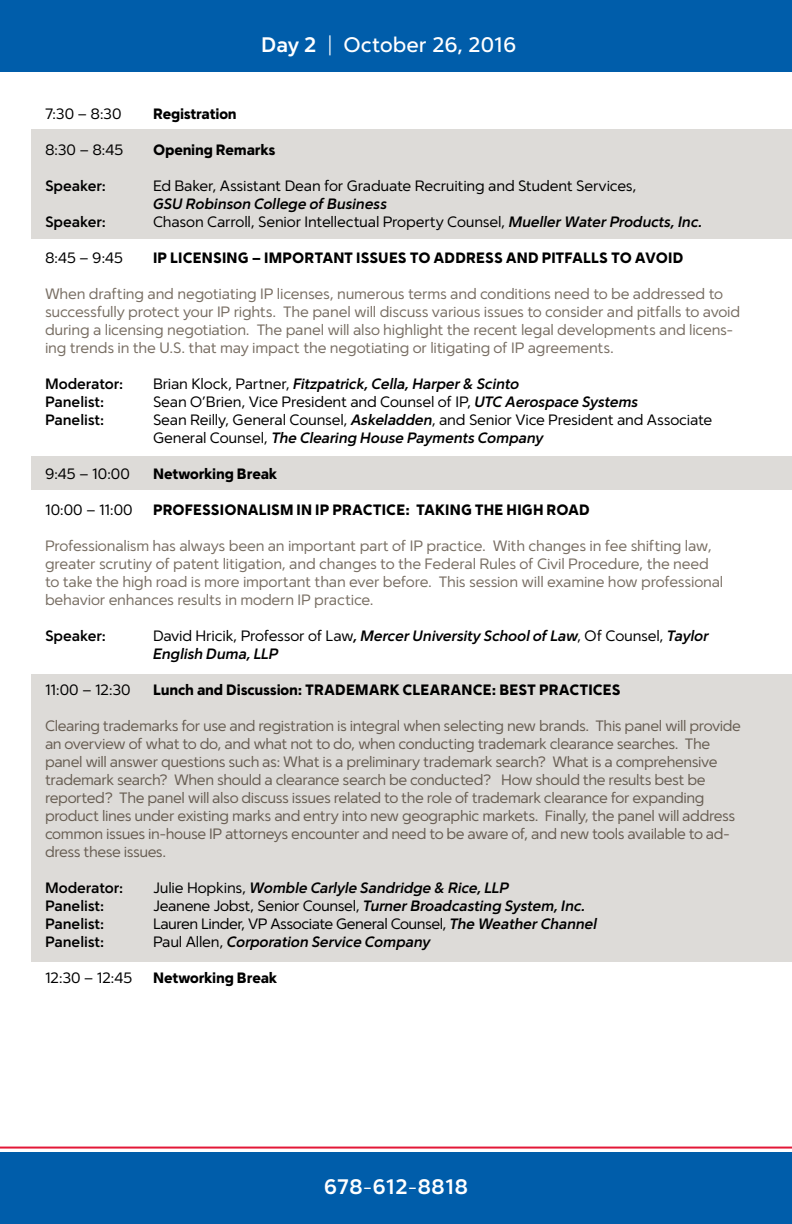
<style>
.page{position:relative;width:792px;height:1224px;background:#fff}
.page>*{position:absolute;margin:0;border:0;box-sizing:border-box;transform-origin:0 0}
.t1{font:500 21px "Simple Sans";color:#fff}
.t2{font:700 21px "Simple Sans";color:#fff}
.t3{font:15px/18px "Simple Sans";letter-spacing:-.025em;color:#786e63}
.t4{font:15px/18px "Simple Sans";letter-spacing:-.015em;color:#000}
.t5{font:italic 700 15px/18px "Simple Sans";letter-spacing:-.015em;color:#000}
.t6{font:900 15px "Simple Sans";color:#000}
.t7{font:700 15px "Simple Sans";letter-spacing:-.01em;color:#000}
.t8{font:15px "Simple Sans";letter-spacing:-.035em;color:#000}
.t9{font:900 15px "Simple Sans";letter-spacing:-.02em;color:#000}
.s1{font-weight:700}
.s2{font-weight:300}
.s3{font-weight:700;font-style:italic}
.s4{font-weight:400;font-style:normal}
</style>
<div class="page">
<div style="left:32px;top:675px;width:760px;height:287px;background:#dddbd8"></div>
<div style="left:0;top:1152px;width:792px;height:72px;background:#005daa"></div>
<hr style="left:0;top:1147px;width:792px;height:2px;background:#e31837">
<div style="left:0;top:0;width:792px;height:72px;background:#005daa"></div>
<div style="left:32px;top:130px;width:760px;height:109px;background:#dddbd8"></div>
<div style="left:32px;top:457px;width:760px;height:33px;background:#dddbd8"></div>
<h1 class="t1" style="left:261px;top:32px;width:257px"><span class="s1">Day 2</span> <span class="s2">|</span> October 26, 2016</h1>
<p class="t4" style="left:45px;top:105px;width:78px">7:30 – 8:30</p>
<p class="t9" style="left:153px;top:105px;width:85px">Registration</p>
<p class="t4" style="left:45px;top:141px;width:80px">8:30 – 8:45</p>
<p class="t6" style="left:153px;top:141px;width:124px">Opening Remarks</p>
<p class="t7" style="left:45px;top:177px;width:62px">Speaker:</p>
<p class="t4" style="left:153px;top:177px;width:485px">Ed Baker, Assistant Dean for Graduate Recruiting and Student Services,</p>
<p class="t5" style="left:153px;top:195px;width:236px">GSU Robinson College of Business</p>
<p class="t7" style="left:45px;top:213px;width:62px">Speaker:</p>
<p class="t4" style="left:153px;top:213px;width:551px">Chason Carroll, Senior Intellectual Property Counsel, <span class="s3">Mueller Water Products, Inc.</span></p>
<p class="t4" style="left:45px;top:249px;width:80px">8:45 – 9:45</p>
<p class="t6" style="left:153px;top:249px;width:532px">IP LICENSING – IMPORTANT ISSUES TO ADDRESS AND PITFALLS TO AVOID</p>
<p class="t3" style="left:45px;top:285px;width:697px">When drafting and negotiating IP licenses, numerous terms and conditions need to be addressed to successfully protect your IP rights. The panel will discuss various issues to consider and pitfalls to avoid during a licensing negotiation. The panel will also highlight the recent legal developments and licens&shy;ing trends in the U.S. that may impact the negotiating or litigating of IP agreements.</p>
<p class="t7" style="left:45px;top:375px;width:80px">Moderator:</p>
<p class="t5" style="left:153px;top:375px;width:368px"><span class="s4">Brian Klock, Partner,</span> Fitzpatrick, Cella, Harper &amp; Scinto</p>
<p class="t7" style="left:45px;top:393px;width:61px">Panelist:</p>
<p class="t4" style="left:153px;top:393px;width:487px">Sean O’Brien, Vice President and Counsel of IP, <span class="s3">UTC Aerospace Systems</span></p>
<p class="t7" style="left:45px;top:411px;width:61px">Panelist:</p>
<p class="t4" style="left:153px;top:411px;width:561px">Sean Reilly, General Counsel, <span class="s3">Askeladden</span>, and Senior Vice President and Associate<br>General Counsel, <span class="s3">The Clearing House Payments Company</span></p>
<p class="t4" style="left:45px;top:465px;width:86px">9:45 – 10:00</p>
<p class="t6" style="left:153px;top:465px;width:126px">Networking Break</p>
<p class="t4" style="left:45px;top:501px;width:89px">10:00 – 11:00</p>
<p class="t6" style="left:153px;top:501px;width:438px">PROFESSIONALISM IN IP PRACTICE: TAKING THE HIGH ROAD</p>
<p class="t3" style="left:45px;top:537px;width:680px">Professionalism has always been an important part of IP practice. With changes in fee shifting law, greater scrutiny of patent litigation, and changes to the Federal Rules of Civil Procedure, the need to take the high road is more important than ever before. This session will examine how professional behavior enhances results in modern IP practice.</p>
<p class="t7" style="left:45px;top:627px;width:62px">Speaker:</p>
<p class="t5" style="left:153px;top:627px;width:558px"><span class="s4">David Hricik, Professor of Law</span>, Mercer University School of Law<span class="s4">, Of Counsel,</span> Taylor<br>English Duma, LLP</p>
<p class="t4" style="left:45px;top:681px;width:87px">11:00 – 12:30</p>
<p class="t6" style="left:153px;top:681px;width:469px">Lunch and Discussion: TRADEMARK CLEARANCE: BEST PRACTICES</p>
<p class="t3" style="left:45px;top:717px;width:698px">Clearing trademarks for use and registration is integral when selecting new brands. This panel will provide an overview of what to do, and what not to do, when conducting trademark clearance searches. The panel will answer questions such as: What is a preliminary trademark search? What is a comprehensive trademark search? When should a clearance search be conducted? How should the results best be reported? The panel will also discuss issues related to the role of trademark clearance for expanding product lines under existing marks and entry into new geographic markets. Finally, the panel will address common issues in-house IP attorneys encounter and need to be aware of, and new tools available to ad&shy;dress these issues.</p>
<p class="t7" style="left:45px;top:879px;width:80px">Moderator:</p>
<p class="t5" style="left:153px;top:879px;width:358px"><span class="s4">Julie Hopkins,</span> Womble Carlyle Sandridge &amp; Rice, LLP</p>
<p class="t7" style="left:45px;top:897px;width:61px">Panelist:</p>
<p class="t5" style="left:153px;top:897px;width:434px"><span class="s4">Jeanene Jobst, Senior Counsel,</span> Turner Broadcasting System, Inc.</p>
<p class="t7" style="left:45px;top:915px;width:61px">Panelist:</p>
<p class="t8" style="left:153px;top:915px;width:446px">Lauren Linder, VP Associate General Counsel, <span class="s3">The Weather Channel</span></p>
<p class="t7" style="left:45px;top:933px;width:61px">Panelist:</p>
<p class="t5" style="left:153px;top:933px;width:279px"><span class="s4">Paul Allen,</span> Corporation Service Company</p>
<p class="t4" style="left:45px;top:969px;width:89px">12:30 – 12:45</p>
<p class="t6" style="left:153px;top:969px;width:126px">Networking Break</p>
<h1 class="t2" style="left:324px;top:1174px;width:146px">678<span class="s2">-</span>612<span class="s2">-</span>8818</h1>
</div>
